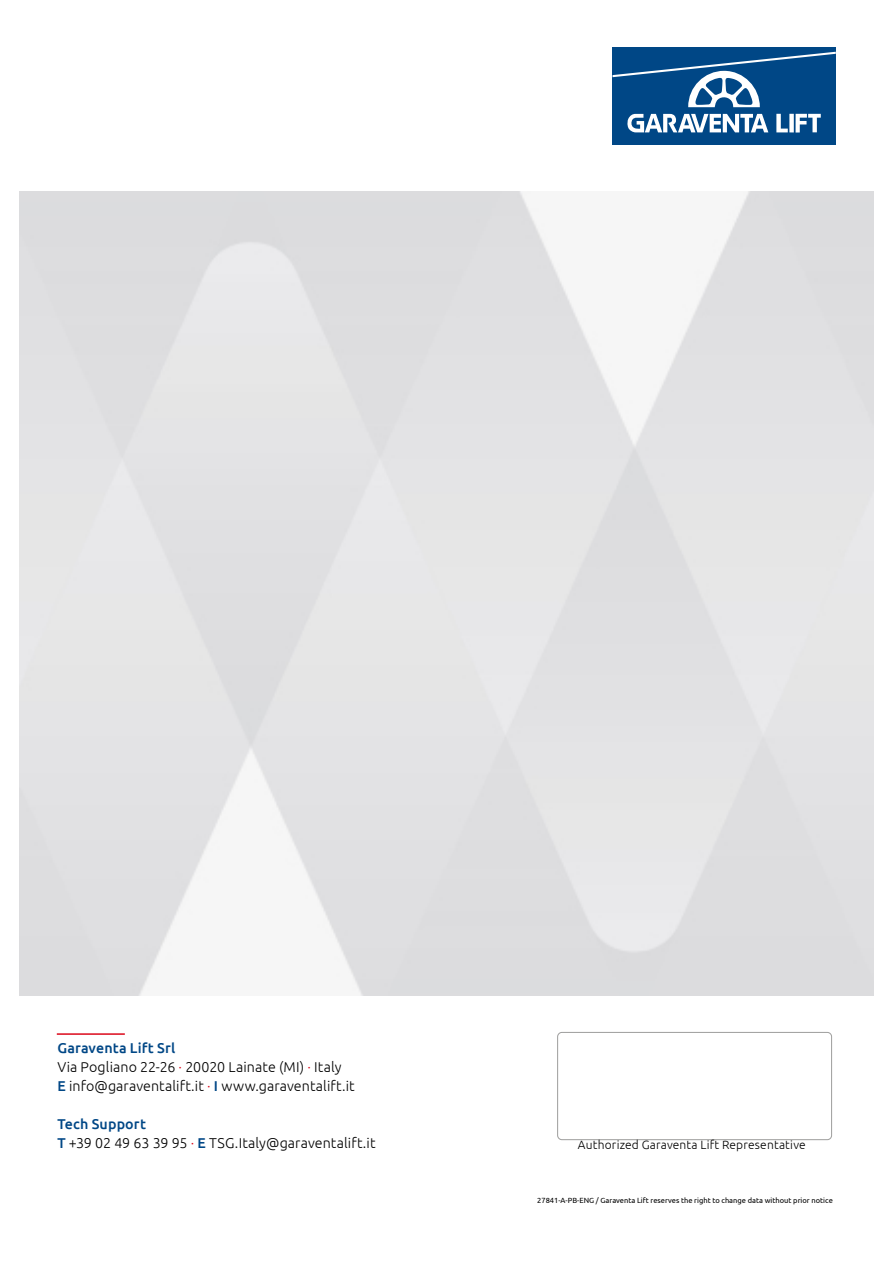
<style>
.page{position:relative;width:893px;height:1263px;background:#fff}
.page>*{position:absolute;margin:0;border:0;box-sizing:border-box;transform-origin:0 0}
.t1{font:300 14.25px/19.2px "Ubuntu";letter-spacing:.005em;color:#000}
.t2{font:300 12px "Ubuntu";letter-spacing:.015em;color:#000}
.t3{font:7.5px "Ubuntu";color:#000}
.s1{font-weight:500;color:#004786}
.s2{color:#db081a}
</style>
<div class="page">
<div style="left:612px;top:47px;width:224px;height:97px;background:#004786"></div>
<svg style="left:612px;top:52px;width:224px;height:81px"></svg>
<div style="left:557px;top:1032px;width:275px;height:108px;border:1px solid #9d9d9c;border-radius:4px"></div>
<hr style="left:57px;top:1033px;width:68px;height:2px;background:#db081a">
<p class="t1" style="left:57px;top:1037px;width:299px"><span class="s1">Garaventa Lift Srl<br></span>Via Pogliano 22-26 <span class="s2">·</span> 20020 Lainate (MI) <span class="s2">·</span> Italy<br><span class="s1">E</span> info@garaventalift.it <span class="s2">·</span> <span class="s1">I</span> www.garaventalift.it</p>
<p class="t1" style="left:57px;top:1114px;width:320px"><span class="s1">Tech Support<br>T</span> +39 02 49 63 39 95 <span class="s2">·</span> <span class="s1">E</span> TSG.Italy@garaventalift.it</p>
<p class="t2" style="left:578px;top:1138px;width:229px">Authorized Garaventa Lift Representative</p>
<p class="t3" style="left:537px;top:1196px;width:297px">27841-A-PB-ENG / Garaventa Lift reserves the right to change data without prior notice</p>
</div>
